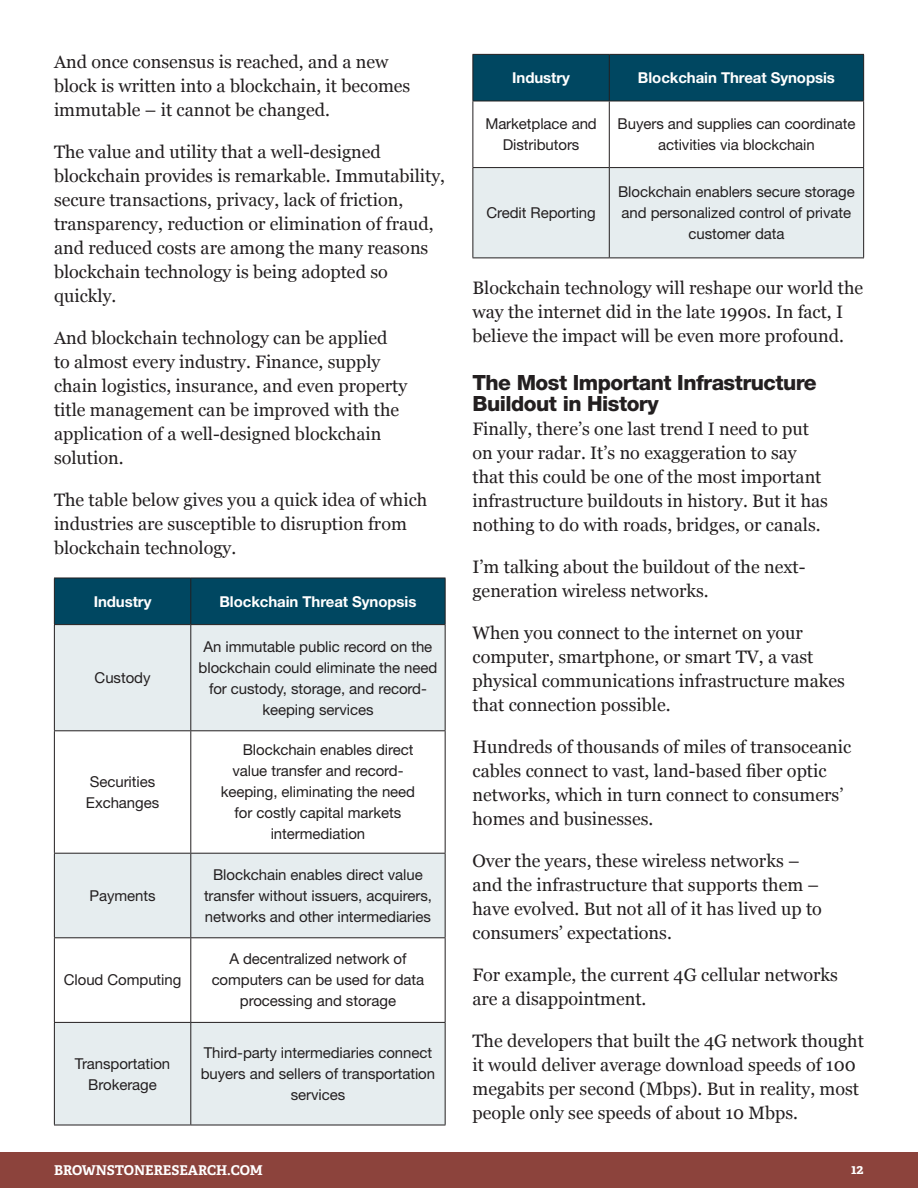
<style>
.page{position:relative;width:918px;height:1188px;background:#fff}
.page>*{position:absolute;margin:0;border:0;box-sizing:border-box;transform-origin:0 0}
.Subhead{font:800 21px/21px "Helvetica Neue LT Std";letter-spacing:-.025em;color:#231f20}
.Text{font:18px/24px "Georgia";color:#231f20}
.t1{font:15px/21px "Helvetica Neue LT Std";letter-spacing:-.005em;color:#231f20;text-align:center}
.Text-2{font:700 15px "Helvetica Neue LT Std";letter-spacing:-.005em;color:#fff}
.t2{font:700 13.5px "Adelle PE";color:#fff}
</style>
<div class="page">
<div style="left:0;top:1152px;width:918px;height:36px;background:#8c433c"></div>
<div style="left:55px;top:579px;width:390px;height:45px;background:#004761"></div>
<svg style="left:55px;top:625px;width:390px;height:500px;fill:#e6edef"></svg>
<hr style="left:54px;top:625px;width:1px;height:105px;background:#231f20">
<hr style="left:190px;top:625px;width:1px;height:105px;background:#231f20">
<hr style="left:445px;top:625px;width:1px;height:105px;background:#231f20">
<hr style="left:54px;top:730px;width:137px;height:1px;background:#231f20">
<hr style="left:54px;top:731px;width:1px;height:122px;background:#231f20">
<hr style="left:191px;top:730px;width:255px;height:1px;background:#231f20">
<hr style="left:190px;top:731px;width:1px;height:122px;background:#231f20">
<hr style="left:445px;top:731px;width:1px;height:122px;background:#231f20">
<hr style="left:54px;top:938px;width:1px;height:84px;background:#231f20">
<hr style="left:190px;top:938px;width:1px;height:84px;background:#231f20">
<hr style="left:445px;top:938px;width:1px;height:84px;background:#231f20">
<hr style="left:54px;top:578px;width:137px;height:1px;background:#231f20">
<hr style="left:54px;top:578px;width:1px;height:46px;background:#231f20">
<hr style="left:191px;top:578px;width:255px;height:1px;background:#231f20">
<hr style="left:445px;top:578px;width:1px;height:46px;background:#231f20">
<hr style="left:54px;top:624px;width:137px;height:1px;background:#231f20">
<hr style="left:191px;top:624px;width:255px;height:1px;background:#231f20">
<hr style="left:190px;top:578px;width:1px;height:46px;background:#231f20">
<hr style="left:54px;top:853px;width:137px;height:1px;background:#231f20">
<hr style="left:54px;top:854px;width:1px;height:83px;background:#231f20">
<hr style="left:54px;top:937px;width:137px;height:1px;background:#231f20">
<hr style="left:191px;top:853px;width:255px;height:1px;background:#231f20">
<hr style="left:190px;top:854px;width:1px;height:83px;background:#231f20">
<hr style="left:445px;top:854px;width:1px;height:83px;background:#231f20">
<hr style="left:191px;top:937px;width:255px;height:1px;background:#231f20">
<hr style="left:54px;top:1022px;width:137px;height:1px;background:#231f20">
<hr style="left:54px;top:1023px;width:1px;height:102px;background:#231f20">
<hr style="left:54px;top:1125px;width:137px;height:1px;background:#231f20">
<hr style="left:191px;top:1022px;width:255px;height:1px;background:#231f20">
<hr style="left:190px;top:1023px;width:1px;height:102px;background:#231f20">
<hr style="left:445px;top:1023px;width:1px;height:102px;background:#231f20">
<hr style="left:191px;top:1125px;width:255px;height:1px;background:#231f20">
<div style="left:473px;top:55px;width:390px;height:46px;background:#004761"></div>
<div style="left:473px;top:168px;width:390px;height:90px;background:#e6edef"></div>
<hr style="left:472px;top:101px;width:1px;height:66px;background:#231f20">
<hr style="left:609px;top:101px;width:1px;height:66px;background:#231f20">
<hr style="left:863px;top:101px;width:1px;height:66px;background:#231f20">
<hr style="left:472px;top:54px;width:137px;height:1px;background:#231f20">
<hr style="left:472px;top:55px;width:1px;height:46px;background:#231f20">
<hr style="left:609px;top:54px;width:255px;height:1px;background:#231f20">
<hr style="left:863px;top:55px;width:1px;height:46px;background:#231f20">
<hr style="left:472px;top:101px;width:137px;height:1px;background:#231f20">
<hr style="left:609px;top:101px;width:255px;height:1px;background:#231f20">
<hr style="left:609px;top:55px;width:1px;height:46px;background:#231f20">
<hr style="left:472px;top:167px;width:137px;height:1px;background:#231f20">
<hr style="left:472px;top:168px;width:1px;height:90px;background:#231f20">
<hr style="left:472px;top:258px;width:137px;height:1px;background:#231f20">
<hr style="left:609px;top:167px;width:255px;height:1px;background:#231f20">
<hr style="left:609px;top:168px;width:1px;height:90px;background:#231f20">
<hr style="left:863px;top:168px;width:1px;height:90px;background:#231f20">
<hr style="left:609px;top:258px;width:255px;height:1px;background:#231f20">
<p class="Text" style="left:54px;top:49px;width:358px">And once consensus is reached, and a new block is written into a blockchain, it becomes immutable – it cannot be changed.</p>
<p class="Text" style="left:54px;top:139px;width:393px">The value and utility that a well-designed blockchain provides is remarkable. Immutability, secure transactions, privacy, lack of friction, transparency, reduction or elimination of fraud, and reduced costs are among the many reasons blockchain technology is being adopted so quickly.</p>
<p class="Text" style="left:54px;top:325px;width:355px">And blockchain technology can be applied to almost every industry. Finance, supply chain logistics, insurance, and even property title management can be improved with the application of a well-designed blockchain solution.</p>
<p class="Text" style="left:54px;top:487px;width:375px">The table below gives you a quick idea of which industries are susceptible to disruption from blockchain technology.</p>
<p class="Text-2" style="left:94px;top:592px;width:59px">Industry</p>
<p class="Text-2" style="left:219px;top:592px;width:199px">Blockchain Threat Synopsis</p>
<p class="t1" style="left:95px;top:667px;width:57px">Custody</p>
<p class="t1" style="left:86px;top:771px;width:75px;text-align:left">Securities<br>Exchanges</p>
<p class="t1" style="left:90px;top:885px;width:68px">Payments</p>
<p class="t1" style="left:64px;top:969px;width:119px">Cloud Computing</p>
<p class="t1" style="left:199px;top:636px;width:240px">An immutable public record on the blockchain could eliminate the need for custody, storage, and record&shy;keeping services</p>
<p class="t1" style="left:243px;top:739px;width:172px">Blockchain enables direct</p>
<p class="t1" style="left:232px;top:760px;width:173px">value transfer and record-</p>
<p class="t1" style="left:221px;top:781px;width:196px">keeping, eliminating the need</p>
<p class="t1" style="left:235px;top:802px;width:168px">for costly capital markets</p>
<p class="t1" style="left:271px;top:823px;width:96px">intermediation</p>
<p class="t1" style="left:204px;top:864px;width:229px">Blockchain enables direct value transfer without issuers, acquirers, networks and other intermediaries</p>
<p class="t1" style="left:212px;top:948px;width:214px">A decentralized network of computers can be used for data processing and storage</p>
<p class="t1" style="left:75px;top:1053px;width:97px">Transportation<br>Brokerage</p>
<p class="t1" style="left:201px;top:1042px;width:236px">Third-party intermediaries connect buyers and sellers of transportation services</p>
<p class="Text-2" style="left:512px;top:68px;width:59px">Industry</p>
<p class="Text-2" style="left:638px;top:68px;width:199px">Blockchain Threat Synopsis</p>
<p class="t1" style="left:485px;top:113px;width:113px">Marketplace and<br>Distributors</p>
<p class="t1" style="left:618px;top:113px;width:239px">Buyers and supplies can coordinate activities via blockchain</p>
<p class="t1" style="left:486px;top:202px;width:111px">Credit Reporting</p>
<p class="t1" style="left:618px;top:181px;width:238px">Blockchain enablers secure storage and personalized control of private customer data</p>
<p class="Text" style="left:472px;top:275px;width:392px">Blockchain technology will reshape our world the way the internet did in the late 1990s. In fact, I believe the impact will be even more profound.</p>
<p class="Subhead" style="left:472px;top:372px;width:346px">The Most Important Infrastructure<br>Buildout in History</p>
<p class="Text" style="left:472px;top:416px;width:357px">Finally, there’s one last trend I need to put on your radar. It’s no exaggeration to say that this could be one of the most important infrastructure buildouts in history. But it has nothing to do with roads, bridges, or canals.</p>
<p class="Text" style="left:472px;top:554px;width:335px">I’m talking about the buildout of the next&shy;generation wireless networks.</p>
<p class="Text" style="left:472px;top:620px;width:374px">When you connect to the internet on your computer, smartphone, or smart TV, a vast physical communications infrastructure makes that connection possible.</p>
<p class="Text" style="left:472px;top:734px;width:380px">Hundreds of thousands of miles of transoceanic cables connect to vast, land-based fiber optic networks, which in turn connect to consumers’ homes and businesses.</p>
<p class="Text" style="left:472px;top:848px;width:351px">Over the years, these wireless networks – and the infrastructure that supports them – have evolved. But not all of it has lived up to consumers’ expectations.</p>
<p class="Text" style="left:472px;top:962px;width:367px">For example, the current 4G cellular networks are a disappointment.</p>
<p class="Text" style="left:472px;top:1028px;width:393px">The developers that built the 4G network thought it would deliver average download speeds of 100 megabits per second (Mbps). But in reality, most people only see speeds of about 10 Mbps.</p>
<p class="t2" style="left:54px;top:1161px;width:210px">BROWNSTONERESEARCH.COM</p>
<p class="t2" style="left:851px;top:1159px;width:14px">12</p>
</div>
